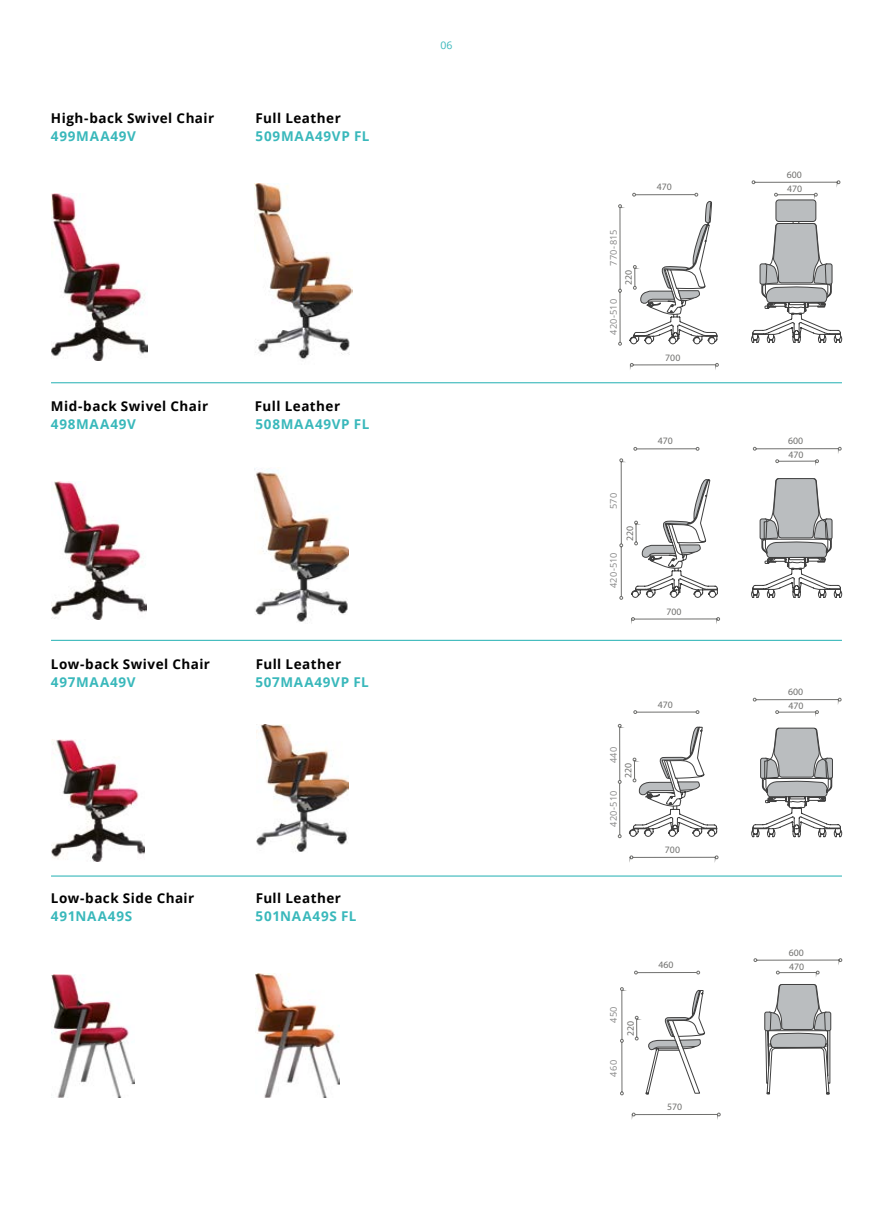
<style>
.page{position:relative;width:893px;height:1212px;background:#fff}
.page>*{position:absolute;margin:0;border:0;box-sizing:border-box;transform-origin:0 0}
.t1{font:700 13.5px "Open Sans";letter-spacing:.035em;color:#000}
.t2{font:700 13.5px "Open Sans";letter-spacing:.05em;color:#39b8bb}
.t3{font:10.5px "Open Sans";color:#39b8bb}
.t4{font:9.75px "Myriad Pro";color:#70706e}
.t5{font:9.15px "Open Sans";letter-spacing:.025em;color:#878787}
</style>
<div class="page">
<img style="left:51px;top:974px;width:84px;height:124px">
<img style="left:51px;top:481px;width:96px;height:139px">
<hr style="left:51px;top:382px;width:791px;height:1px;background:#39b8bb">
<hr style="left:51px;top:875px;width:791px;height:1px;background:#39b8bb">
<hr style="left:51px;top:640px;width:791px;height:1px;background:#39b8bb">
<img style="left:255px;top:184px;width:98px;height:175px">
<img style="left:255px;top:468px;width:93px;height:154px">
<img style="left:256px;top:724px;width:92px;height:128px">
<img style="left:256px;top:973px;width:84px;height:124px">
<img style="left:51px;top:194px;width:97px;height:166px">
<img style="left:51px;top:739px;width:94px;height:122px">
<svg style="left:753px;top:447px;width:88px;height:3px"></svg>
<svg style="left:619px;top:458px;width:4px;height:142px"></svg>
<svg style="left:775px;top:459px;width:44px;height:4px"></svg>
<svg style="left:631px;top:447px;width:89px;height:174px"></svg>
<svg style="left:751px;top:478px;width:91px;height:120px"></svg>
<svg style="left:754px;top:958px;width:88px;height:4px"></svg>
<svg style="left:620px;top:987px;width:4px;height:108px"></svg>
<svg style="left:632px;top:971px;width:88px;height:145px"></svg>
<svg style="left:764px;top:971px;width:67px;height:124px"></svg>
<svg style="left:753px;top:698px;width:88px;height:3px"></svg>
<svg style="left:618px;top:724px;width:3px;height:114px"></svg>
<svg style="left:775px;top:710px;width:44px;height:4px"></svg>
<svg style="left:629px;top:710px;width:89px;height:149px"></svg>
<svg style="left:751px;top:728px;width:91px;height:109px"></svg>
<svg style="left:752px;top:181px;width:88px;height:3px"></svg>
<svg style="left:618px;top:204px;width:4px;height:141px"></svg>
<svg style="left:629px;top:193px;width:90px;height:174px"></svg>
<svg style="left:751px;top:193px;width:91px;height:150px"></svg>
<p class="t1" style="left:51px;top:109px;width:165px">High-back Swivel Chair</p>
<p class="t1" style="left:256px;top:109px;width:87px">Full Leather</p>
<p class="t2" style="left:51px;top:127px;width:87px">499MAA49V</p>
<p class="t2" style="left:256px;top:127px;width:115px">509MAA49VP FL</p>
<p class="t3" style="left:440px;top:38px;width:14px">06</p>
<p class="t1" style="left:51px;top:397px;width:159px">Mid-back Swivel Chair</p>
<p class="t1" style="left:255px;top:397px;width:87px">Full Leather</p>
<p class="t2" style="left:51px;top:415px;width:86px">498MAA49V</p>
<p class="t2" style="left:255px;top:415px;width:115px">508MAA49VP FL</p>
<p class="t1" style="left:51px;top:655px;width:161px">Low-back Swivel Chair</p>
<p class="t1" style="left:256px;top:655px;width:87px">Full Leather</p>
<p class="t2" style="left:51px;top:673px;width:86px">497MAA49V</p>
<p class="t2" style="left:255px;top:673px;width:115px">507MAA49VP FL</p>
<p class="t1" style="left:51px;top:889px;width:145px">Low-back Side Chair</p>
<p class="t1" style="left:256px;top:889px;width:87px">Full Leather</p>
<p class="t2" style="left:51px;top:907px;width:83px">491NAA49S</p>
<p class="t2" style="left:256px;top:907px;width:102px">501NAA49S FL</p>
<p class="t5" style="left:607px;top:266px;width:38px;rotate:-90deg">770-815</p>
<p class="t5" style="left:607px;top:335px;width:37px;rotate:-90deg">420-510</p>
<p class="t4" style="left:623px;top:285px;width:17px;rotate:-90deg">220</p>
<p class="t4" style="left:657px;top:181px;width:17px">470</p>
<p class="t4" style="left:665px;top:351px;width:17px">700</p>
<p class="t5" style="left:607px;top:509px;width:18px;rotate:-90deg">570</p>
<p class="t5" style="left:607px;top:588px;width:37px;rotate:-90deg">420-510</p>
<p class="t4" style="left:624px;top:541px;width:17px;rotate:-90deg">220</p>
<p class="t4" style="left:658px;top:435px;width:17px">470</p>
<p class="t4" style="left:666px;top:605px;width:17px">700</p>
<p class="t5" style="left:607px;top:763px;width:18px;rotate:-90deg">440</p>
<p class="t5" style="left:607px;top:826px;width:37px;rotate:-90deg">420-510</p>
<p class="t4" style="left:622px;top:778px;width:17px;rotate:-90deg">220</p>
<p class="t4" style="left:658px;top:698px;width:17px">470</p>
<p class="t4" style="left:665px;top:844px;width:17px">700</p>
<p class="t5" style="left:607px;top:1023px;width:18px;rotate:-90deg">450</p>
<p class="t5" style="left:607px;top:1076px;width:18px;rotate:-90deg">460</p>
<p class="t4" style="left:624px;top:1036px;width:17px;rotate:-90deg">220</p>
<p class="t4" style="left:659px;top:959px;width:17px">460</p>
<p class="t4" style="left:667px;top:1101px;width:17px">570</p>
<p class="t4" style="left:787px;top:169px;width:17px">600</p>
<p class="t4" style="left:787px;top:182px;width:17px">470</p>
<p class="t4" style="left:788px;top:435px;width:17px">600</p>
<p class="t4" style="left:788px;top:449px;width:17px">470</p>
<p class="t4" style="left:788px;top:686px;width:17px">600</p>
<p class="t4" style="left:788px;top:700px;width:17px">470</p>
<p class="t4" style="left:789px;top:946px;width:17px">600</p>
<p class="t4" style="left:789px;top:960px;width:17px">470</p>
</div>
